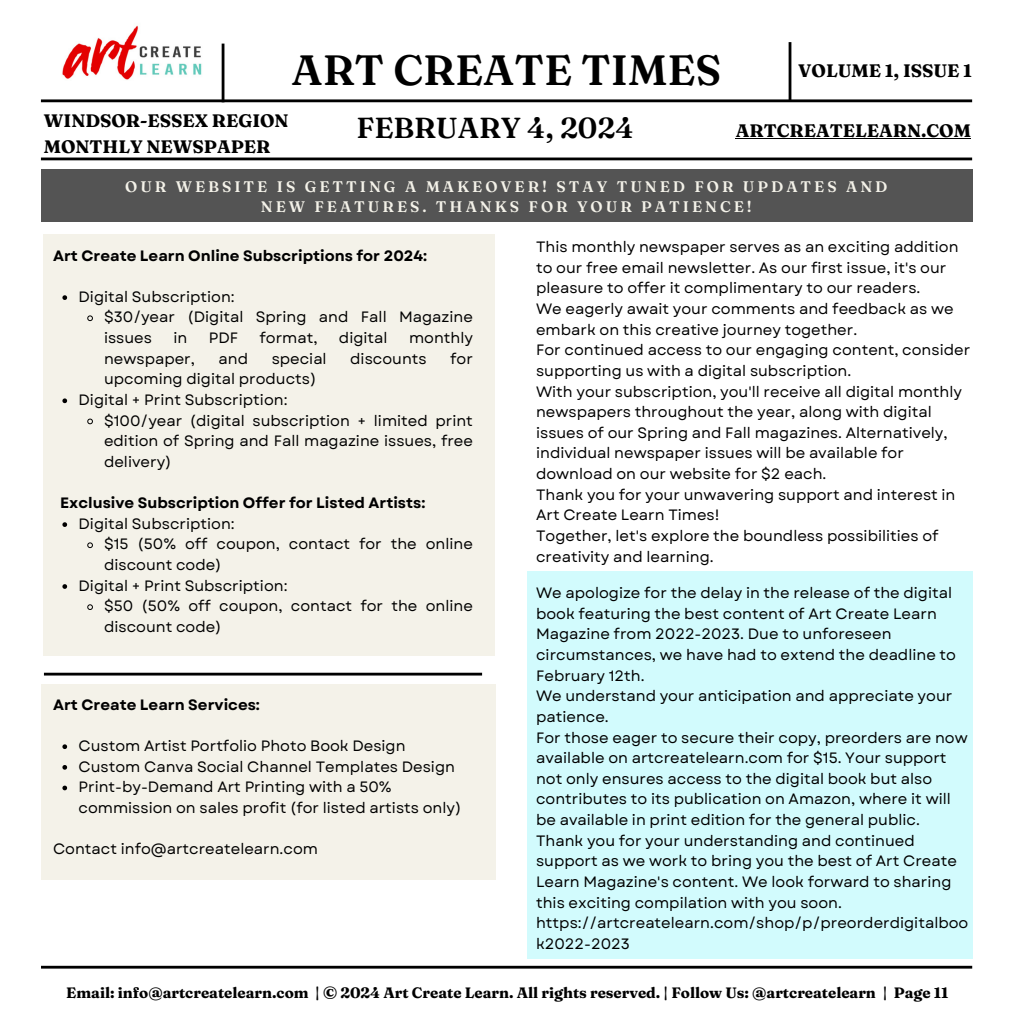
<style>
.page{position:relative;width:1013px;height:1013px;background:#fff}
.page>*{position:absolute;margin:0;border:0;box-sizing:border-box;transform-origin:0 0}
.t1{font:600 42.25px "Fraunces 9 pt";color:#000}
.t2{font:600 29px "Fraunces 9 pt";color:#000}
.t3{font:700 18px/25.1px "Fraunces 9 pt";color:#000}
.t4{font:600 15.25px/20.6px "Fraunces 9 pt";letter-spacing:.195em;color:#f4f2e9;text-align:center}
.t5{font:15px/20.6px "Garet";color:#000}
.t6{font:700 15px "Garet";color:#000}
.t7{font:700 15px "Fraunces 9 pt";color:#000}
</style>
<div class="page">
<img style="left:62px;top:25px;width:140px;height:55px">
<hr style="left:41px;top:99px;width:931px;height:3px;background:#000">
<hr style="left:41px;top:157px;width:931px;height:3px;background:#000">
<hr style="left:222px;top:44px;width:2px;height:58px;background:#000">
<hr style="left:788px;top:42px;width:3px;height:59px;background:#000">
<div style="left:41px;top:169px;width:931px;height:53px;background:#545454"></div>
<hr style="left:44px;top:672px;width:438px;height:3px;background:#000">
<hr style="left:41px;top:965px;width:931px;height:3px;background:#000">
<div style="left:44px;top:234px;width:451px;height:421px;background:#f4f2e9"></div>
<div style="left:41px;top:684px;width:454px;height:195px;background:#f4f2e9"></div>
<div style="left:527px;top:571px;width:445px;height:387px;background:#d2fbfd"></div>
<svg style="left:62px;top:744px;width:5px;height:5px"></svg>
<svg style="left:62px;top:765px;width:5px;height:4px"></svg>
<svg style="left:62px;top:785px;width:5px;height:5px"></svg>
<hr style="left:735px;top:138px;width:236px;height:1px;background:#000">
<svg style="left:62px;top:295px;width:5px;height:5px"></svg>
<svg style="left:87px;top:315px;width:6px;height:7px"></svg>
<svg style="left:62px;top:398px;width:5px;height:5px"></svg>
<svg style="left:87px;top:418px;width:6px;height:7px"></svg>
<svg style="left:62px;top:522px;width:5px;height:5px"></svg>
<svg style="left:87px;top:542px;width:6px;height:6px"></svg>
<svg style="left:62px;top:584px;width:5px;height:5px"></svg>
<svg style="left:87px;top:604px;width:6px;height:6px"></svg>
<h1 class="t1" style="left:291px;top:43px;width:431px">ART CREATE TIMES</h1>
<p class="t3" style="left:798px;top:57px;width:175px">VOLUME 1, ISSUE 1</p>
<p class="t3" style="left:44px;top:108px;width:246px">WINDSOR-ESSEX REGION<br>MONTHLY NEWSPAPER</p>
<p class="t3" style="left:735px;top:118px;width:237px">ARTCREATELEARN.COM</p>
<h2 class="t2" style="left:356px;top:109px;width:278px">FEBRUARY 4, 2024</h2>
<p class="t4" style="left:125px;top:176px;width:763px">OUR WEBSITE IS GETTING A MAKEOVER! STAY TUNED FOR UPDATES AND<br>NEW FEATURES. THANKS FOR YOUR PATIENCE!</p>
<p class="t6" style="left:53px;top:244px;width:376px">Art Create Learn Online Subscriptions for 2024:</p>
<p class="t5" style="left:104px;top:286px;width:370px;text-indent:-26px">Digital Subscription:<br>$30/year (Digital Spring and Fall Magazine issues</p>
<p class="t5" style="left:173px;top:327px;width:15px">in</p>
<p class="t5" style="left:209px;top:327px;width:31px">PDF</p>
<p class="t5" style="left:259px;top:327px;width:60px">format,</p>
<p class="t5" style="left:339px;top:327px;width:50px">digital</p>
<p class="t5" style="left:409px;top:327px;width:65px">monthly</p>
<p class="t5" style="left:104px;top:348px;width:92px">newspaper,</p>
<p class="t5" style="left:218px;top:348px;width:31px">and</p>
<p class="t5" style="left:272px;top:348px;width:57px">special</p>
<p class="t5" style="left:350px;top:348px;width:78px">discounts</p>
<p class="t5" style="left:450px;top:348px;width:24px">for</p>
<p class="t5" style="left:79px;top:369px;width:239px;text-indent:26px">upcoming digital products)<br>Digital + Print Subscription:</p>
<p class="t5" style="left:104px;top:410px;width:370px;text-align:justify">$100/year (digital subscription + limited print edition of Spring and Fall magazine issues, free delivery)</p>
<p class="t6" style="left:60px;top:492px;width:367px">Exclusive Subscription Offer for Listed Artists:</p>
<p class="t5" style="left:79px;top:513px;width:158px">Digital Subscription:</p>
<p class="t5" style="left:104px;top:534px;width:370px">$15 (50% off coupon, contact for the online</p>
<p class="t5" style="left:104px;top:554px;width:119px">discount code)</p>
<p class="t5" style="left:79px;top:575px;width:210px">Digital + Print Subscription:</p>
<p class="t5" style="left:104px;top:596px;width:370px">$50 (50% off coupon, contact for the online</p>
<p class="t5" style="left:104px;top:616px;width:119px">discount code)</p>
<p class="t6" style="left:53px;top:693px;width:208px">Art Create Learn Services:</p>
<p class="t5" style="left:79px;top:735px;width:384px">Custom Artist Portfolio Photo Book Design Custom Canva Social Channel Templates Design Print-by-Demand Art Printing with a 50% commission on sales profit (for listed artists only)</p>
<p class="t5" style="left:53px;top:838px;width:266px">Contact info@artcreatelearn.com</p>
<p class="t5" style="left:536px;top:237px;width:435px">This monthly newspaper serves as an exciting addition to our free email newsletter. As our first issue, it's our pleasure to offer it complimentary to our readers.<br>We eagerly await your comments and feedback as we embark on this creative journey together.<br>For continued access to our engaging content, consider supporting us with a digital subscription.<br>With your subscription, you'll receive all digital monthly newspapers throughout the year, along with digital issues of our Spring and Fall magazines. Alternatively, individual newspaper issues will be available for download on our website for $2 each.<br>Thank you for your unwavering support and interest in Art Create Learn Times!<br>Together, let's explore the boundless possibilities of creativity and learning.</p>
<p class="t5" style="left:536px;top:582px;width:434px">We apologize for the delay in the release of the digital book featuring the best content of Art Create Learn Magazine from 2022-2023. Due to unforeseen circumstances, we have had to extend the deadline to February 12th.<br>We understand your anticipation and appreciate your patience.<br>For those eager to secure their copy, preorders are now available on artcreatelearn.com for $15. Your support not only ensures access to the digital book but also contributes to its publication on Amazon, where it will be available in print edition for the general public.<br>Thank you for your understanding and continued support as we work to bring you the best of Art Create Learn Magazine's content. We look forward to sharing this exciting compilation with you soon. https://artcreatelearn.com/shop/p/preorderdigitalboo k2022-2023</p>
<p class="t7" style="left:66px;top:982px;width:883px">Email: info@artcreatelearn.com | © 2024 Art Create Learn. All rights reserved. | Follow Us: @artcreatelearn | Page 11</p>
</div>
